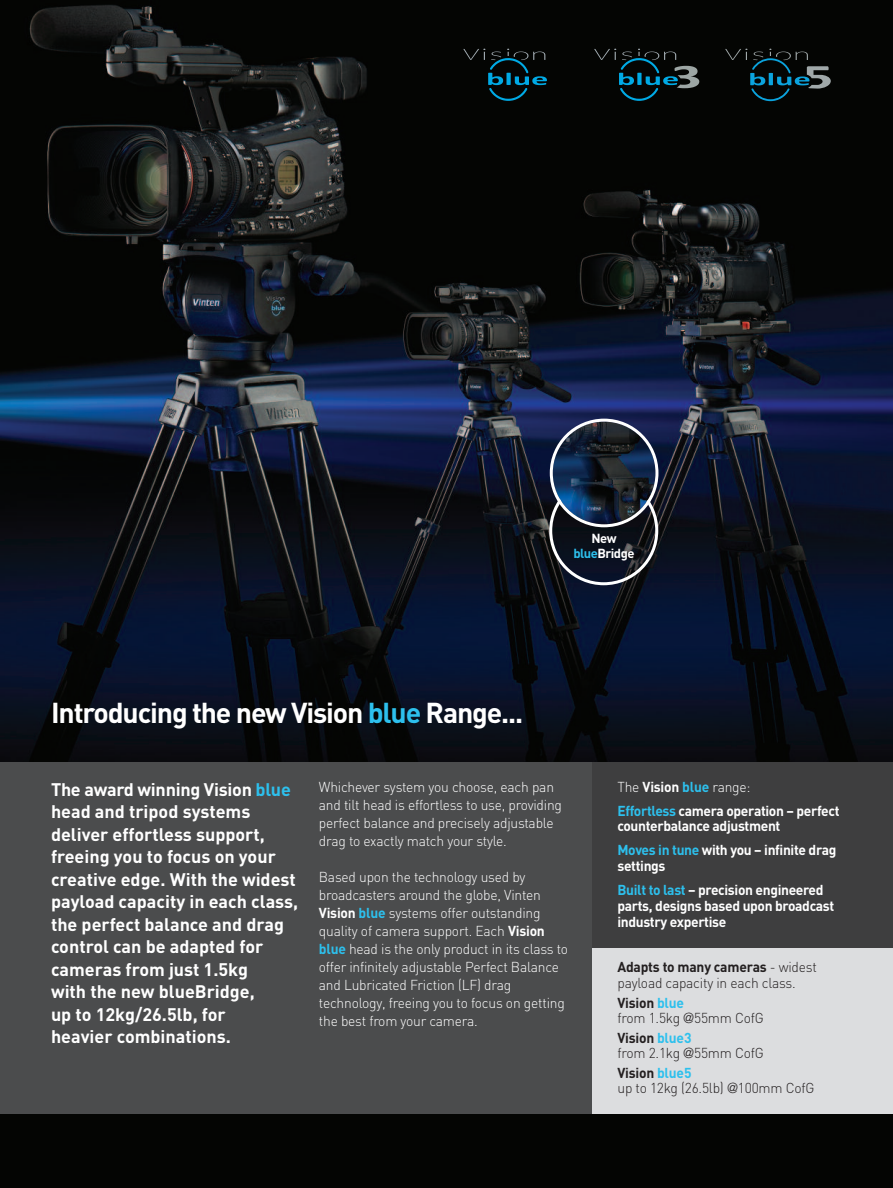
<style>
.page{position:relative;width:893px;height:1188px;background:#fff}
.page>*{position:absolute;margin:0;border:0;box-sizing:border-box;transform-origin:0 0}
.t1{font:700 28.5px "DIN";letter-spacing:-.04em;color:#fff}
.t2{font:700 18px/22.5px "DIN";color:#fff}
.t3{font:300 14.25px/18px "DIN";letter-spacing:-.015em;color:#fff}
.t4{font:700 14.25px/24px "DIN";letter-spacing:-.025em;color:#fff}
.t5{font:300 14.25px/15px "DIN";letter-spacing:-.015em;color:#231f20}
.t6{font:700 13.05px/15.1px "DIN";letter-spacing:-.04em;color:#fff;text-align:center}
.s1{color:#2dc0ed}
.s2{font-weight:700}
.s3{font-weight:700;color:#2dc0ed}
.s4{font-weight:300}
.s5{font-family:"Helvetica Neue"}
</style>
<div class="page">
<img style="left:0;top:0;width:893px;height:1188px">
<svg style="left:725px;top:49px;width:106px;height:52px"></svg>
<svg style="left:594px;top:49px;width:105px;height:52px"></svg>
<svg style="left:463px;top:49px;width:84px;height:52px"></svg>
<svg style="left:549px;top:419px;width:109px;height:166px"></svg>
<div style="left:0;top:763px;width:893px;height:351px;background:#4b4c4d"></div>
<div style="left:592px;top:763px;width:301px;height:351px;background:#3e3e3f"></div>
<div style="left:592px;top:948px;width:301px;height:166px;background:#dcdddf"></div>
<p class="t6" style="left:573px;top:531px;width:63px">New <span class="s1">blue</span>Bridge</p>
<h1 class="t1" style="left:51px;top:696px;width:474px">Introducing the new Vision <span class="s1">blue</span> Range...</h1>
<p class="t2" style="left:51px;top:778px;width:249px">The award winning Vision <span class="s1">blue </span>head and tripod systems deliver effortless support, freeing you to focus on your creative edge. With the widest payload capacity in each class, the perfect balance and drag control can be adapted for cameras from just 1.5kg<br>with the new blueBridge,<br>up to 12kg/26.5lb, for<br>heavier combinations.</p>
<p class="t3" style="left:319px;top:778px;width:245px">Whichever system you choose, each pan and tilt head is effortless to use, providing perfect balance and precisely adjustable drag to exactly match your style.</p>
<p class="t3" style="left:319px;top:868px;width:251px">Based upon the technology used by broadcasters around the globe, Vinten <span class="s2">Vision</span> <span class="s3">blue</span> systems offer outstanding quality of camera support. Each <span class="s2">Vision </span><span class="s3">blue</span> head is the only product in its class to offer infinitely adjustable Perfect Balance and Lubricated Friction (LF) drag technology, freeing you to focus on getting the best from your camera.</p>
<p class="t4" style="left:617px;top:775px;width:224px"><span class="s4">The</span> Vision <span class="s1">blue</span> <span class="s4">range:<br></span><span class="s1">Effortless</span> camera operation – perfect</p>
<p class="t4" style="left:617px;top:814px;width:221px">counterbalance adjustment<br><span class="s1">Moves in tune</span> with you – infinite drag</p>
<p class="t4" style="left:617px;top:854px;width:208px">settings<br><span class="s1">Built to last</span> – precision engineered</p>
<p class="t4" style="left:617px;top:898px;width:218px;line-height:15.8px">parts, designs based upon broadcast industry expertise</p>
<p class="t5" style="left:617px;top:958px;width:201px;line-height:16.5px"><span class="s2">Adapts to many cameras</span> - widest payload capacity in each class.</p>
<p class="t5" style="left:617px;top:995px;width:148px"><span class="s2">Vision</span> <span class="s3">blue<br></span>from 1.5kg <span class="s5">@</span>55mm CofG</p>
<p class="t5" style="left:617px;top:1030px;width:148px"><span class="s2">Vision</span> <span class="s3">blue3<br></span>from 2.1kg <span class="s5">@</span>55mm CofG</p>
<p class="t5" style="left:617px;top:1065px;width:198px"><span class="s2">Vision</span> <span class="s3">blue5<br></span>up to 12kg (26.5lb) <span class="s5">@</span>100mm CofG</p>
</div>
